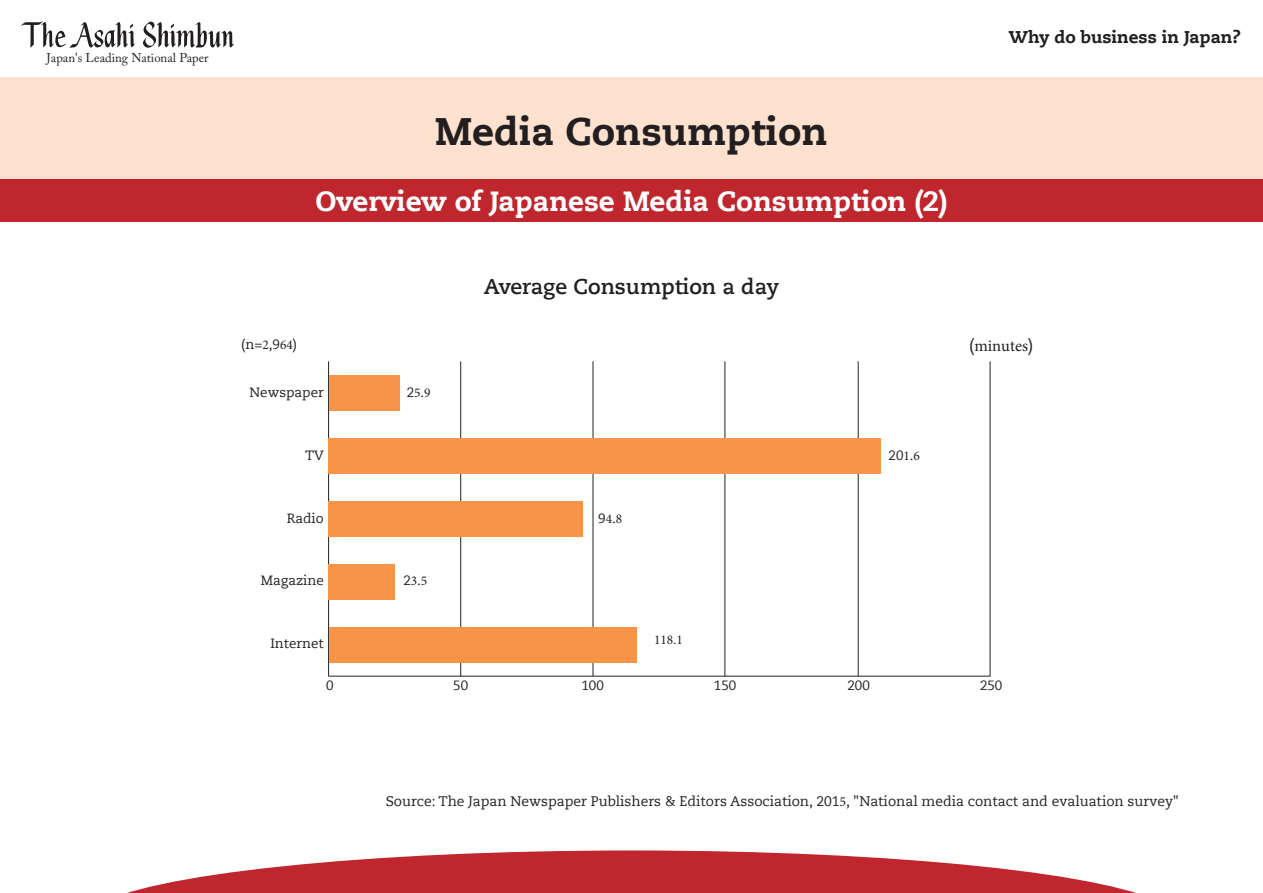
<style>
.page{position:relative;width:1263px;height:893px;background:#fff}
.page>*{position:absolute;margin:0;border:0;box-sizing:border-box;transform-origin:0 0}
.t1{font:800 38.25px "Caecilia LT Std";color:#231f20}
.t2{font:800 27.6px "Caecilia LT Std";color:#fff}
.t3{font:700 21.3px "Caecilia LT Std";color:#231f20}
.t4{font:800 16.95px "Caecilia LT Std";color:#231f20}
.t5{font:16.5px "Minion Pro";color:#231f20}
.t6{font:13.8px "Caecilia LT Std";color:#231f20}
.t7{font:13.35px "Caecilia LT Std";color:#231f20}
.t8{font:13.35px "Minion Pro";color:#231f20}
.t9{font:12.75px "Adobe Caslon Pro";color:#231f20}
.s1{font-family:"Minion Pro"}
.s2{font-family:"Caecilia LT Std"}
</style>
<div class="page">
<div style="left:0;top:78px;width:1263px;height:144px;background:#fee2cf"></div>
<svg style="left:127px;top:850px;width:1009px;height:43px;fill:#c0262d"></svg>
<svg style="left:143px;top:21px;width:91px;height:27px"></svg>
<svg style="left:21px;top:21px;width:114px;height:27px"></svg>
<div style="left:0;top:180px;width:1263px;height:42px;background:#c0262d"></div>
<hr style="left:329px;top:676px;width:661px;height:1px;background:#231f20">
<hr style="left:460px;top:361px;width:1px;height:315px;background:#231f20">
<hr style="left:593px;top:361px;width:1px;height:315px;background:#231f20">
<hr style="left:725px;top:361px;width:1px;height:315px;background:#231f20">
<hr style="left:858px;top:361px;width:1px;height:315px;background:#231f20">
<hr style="left:990px;top:361px;width:1px;height:315px;background:#231f20">
<hr style="left:328px;top:361px;width:1px;height:315px;background:#231f20">
<div style="left:329px;top:627px;width:308px;height:35px;background:#f79447"></div>
<div style="left:329px;top:564px;width:66px;height:36px;background:#f79447"></div>
<div style="left:329px;top:501px;width:254px;height:36px;background:#f79447"></div>
<div style="left:329px;top:438px;width:552px;height:36px;background:#f79447"></div>
<div style="left:329px;top:375px;width:70px;height:36px;background:#f79447"></div>
<p class="t9" style="left:47px;top:50px;width:163px">Japan's Leading National Paper</p>
<h1 class="t1" style="left:435px;top:108px;width:394px">Media Consumption</h1>
<h2 class="t2" style="left:315px;top:184px;width:633px">Overview of Japanese Media Consumption (2)</h2>
<h3 class="t3" style="left:484px;top:274px;width:297px">Average Consumption a day</h3>
<p class="t4" style="left:1009px;top:27px;width:233px">Why do business in Japan?</p>
<p class="t7" style="left:241px;top:337px;width:57px">(n=<span class="s1">2</span>,9<span class="s1">64</span>)</p>
<p class="t5" style="left:969px;top:335px;width:66px"><span class="s2">(</span>minutes<span class="s2">)</span></p>
<p class="t7" style="left:250px;top:384px;width:76px">Newspaper</p>
<p class="t7" style="left:407px;top:384px;width:26px">2<span class="s1">5</span>.<span class="s1">9</span></p>
<p class="t7" style="left:305px;top:447px;width:20px">TV</p>
<p class="t7" style="left:888px;top:447px;width:33px">20<span class="s1">1</span>.<span class="s1">6</span></p>
<p class="t7" style="left:287px;top:510px;width:38px">Radio</p>
<p class="t7" style="left:598px;top:510px;width:26px">9<span class="s1">4</span>.<span class="s1">8</span></p>
<p class="t7" style="left:261px;top:573px;width:65px">Magazine</p>
<p class="t7" style="left:403px;top:573px;width:26px">2<span class="s1">3</span>.<span class="s1">5</span></p>
<p class="t7" style="left:270px;top:636px;width:55px">Internet</p>
<p class="t8" style="left:654px;top:631px;width:30px">118.1</p>
<p class="t7" style="left:326px;top:678px;width:9px">0</p>
<p class="t7" style="left:453px;top:678px;width:16px">50</p>
<p class="t7" style="left:581px;top:678px;width:24px">100</p>
<p class="t7" style="left:714px;top:678px;width:24px">150</p>
<p class="t7" style="left:847px;top:678px;width:24px">200</p>
<p class="t7" style="left:980px;top:678px;width:24px">250</p>
<p class="t6" style="left:386px;top:793px;width:795px">Source: The Japan Newspaper Publishers &amp; Editors Association, 201<span class="s1">5</span>, "National media contact and evaluation survey"</p>
</div>
